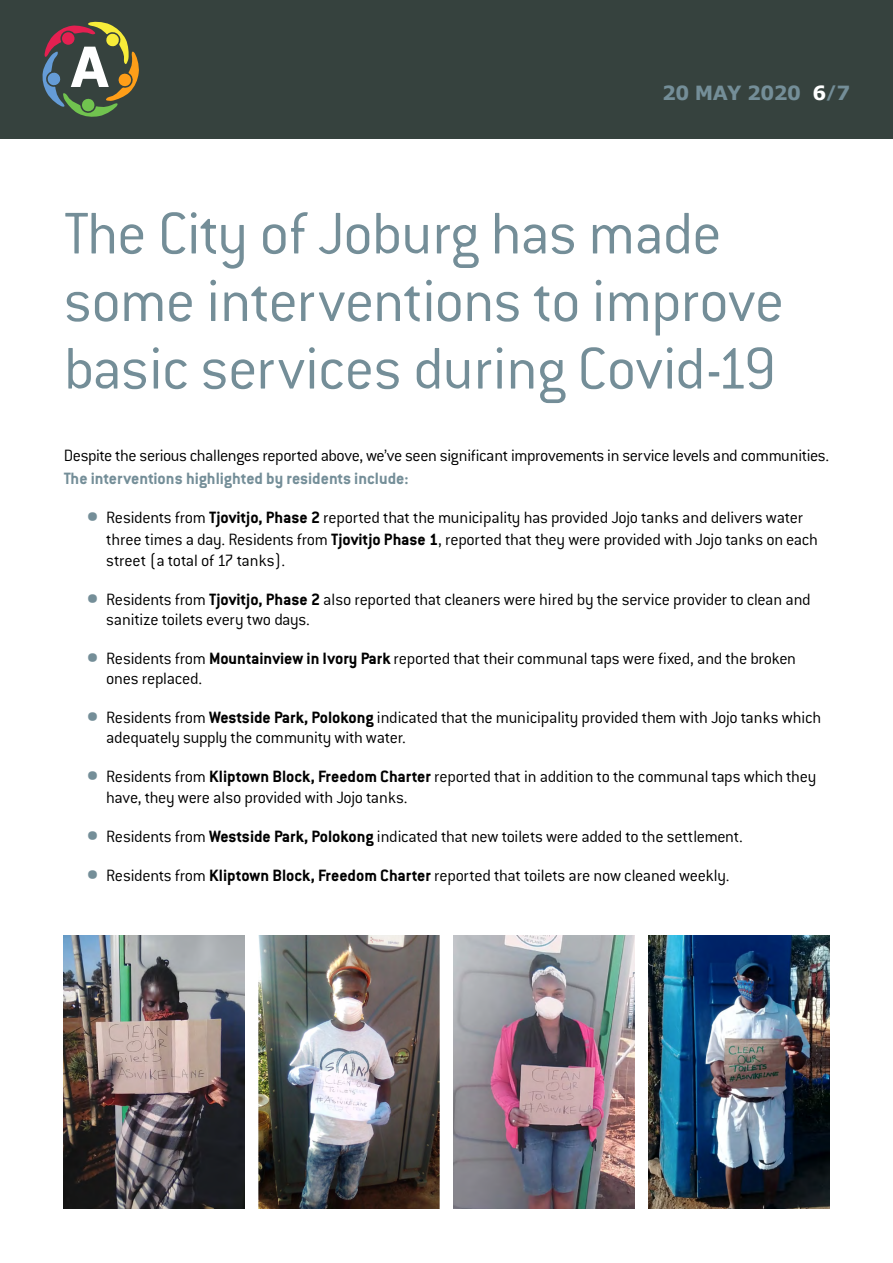
<style>
.page{position:relative;width:893px;height:1263px;background:#fff}
.page>*{position:absolute;margin:0;border:0;box-sizing:border-box;transform-origin:0 0}
.t1{font:300 64.5px/67.5px "Conduit ITC";letter-spacing:-.015em;color:#748e98}
.t2{font:700 55.5px "Verdana";color:#fff;scale:.91 1}
.t3{font:700 19.5px "Verdana";letter-spacing:-.03em;color:#748e98}
.t4{font:300 18px/20.2px "Conduit ITC";letter-spacing:-.015em;color:#000}
.t5{font:700 18px "Conduit ITC";color:#748e98}
.s1{color:#fff}
.s2{font-size:16.5px}
.s3{font-size:30px;color:#748e98}
.s4{font-weight:700}
</style>
<div class="page">
<div style="left:0;top:0;width:893px;height:139px;background:#36423e"></div>
<svg style="left:42px;top:21px;width:97px;height:96px"></svg>
<img style="left:64px;top:935px;width:180px;height:274px">
<img style="left:259px;top:935px;width:180px;height:274px">
<img style="left:454px;top:935px;width:180px;height:274px">
<img style="left:649px;top:935px;width:180px;height:274px">
<h2 class="t2" style="left:70px;top:27px;width:45px">A</h2>
<p class="t3" style="left:662px;top:79px;width:190px">20 MAY 2020 <span class="s1">6</span><span class="s2">/</span>7</p>
<h1 class="t1" style="left:64px;top:198px;width:722px">The City of Joburg has made some interventions to improve basic services during Covid-19</h1>
<p class="t4" style="left:64px;top:445px;width:767px">Despite the serious challenges reported above, we’ve seen significant improvements in service levels and communities.</p>
<p class="t5" style="left:64px;top:467px;width:346px">The interventions highlighted by residents include:</p>
<p class="t4" style="left:106px;top:505px;width:713px;line-height:22.5px;text-indent:-21px"><span class="s3">•</span> Residents from <span class="s4">Tjovitjo, Phase 2</span> reported that the municipality has provided Jojo tanks and delivers water three times a day. Residents from <span class="s4">Tjovitjo Phase 1</span>, reported that they were provided with Jojo tanks on each</p>
<p class="t4" style="left:106px;top:549px;width:181px">street (a total of 17 tanks).</p>
<p class="t4" style="left:106px;top:588px;width:706px;text-indent:-21px"><span class="s3">•</span> Residents from <span class="s4">Tjovitjo, Phase 2</span> also reported that cleaners were hired by the service provider to clean and sanitize toilets every two days.</p>
<p class="t4" style="left:106px;top:647px;width:691px;text-indent:-21px"><span class="s3">•</span> Residents from <span class="s4">Mountainview in Ivory Park</span> reported that their communal taps were fixed, and the broken ones replaced.</p>
<p class="t4" style="left:106px;top:707px;width:716px;text-indent:-21px"><span class="s3">•</span> Residents from <span class="s4">Westside Park, Polokong</span> indicated that the municipality provided them with Jojo tanks which adequately supply the community with water.</p>
<p class="t4" style="left:106px;top:766px;width:711px;text-indent:-21px"><span class="s3">•</span> Residents from <span class="s4">Kliptown Block, Freedom Charter</span> reported that in addition to the communal taps which they have, they were also provided with Jojo tanks.</p>
<p class="t4" style="left:85px;top:825px;width:659px"><span class="s3">•</span> Residents from <span class="s4">Westside Park, Polokong</span> indicated that new toilets were added to the settlement.</p>
<p class="t4" style="left:85px;top:864px;width:646px"><span class="s3">•</span> Residents from <span class="s4">Kliptown Block, Freedom Charter</span> reported that toilets are now cleaned weekly.</p>
</div>
